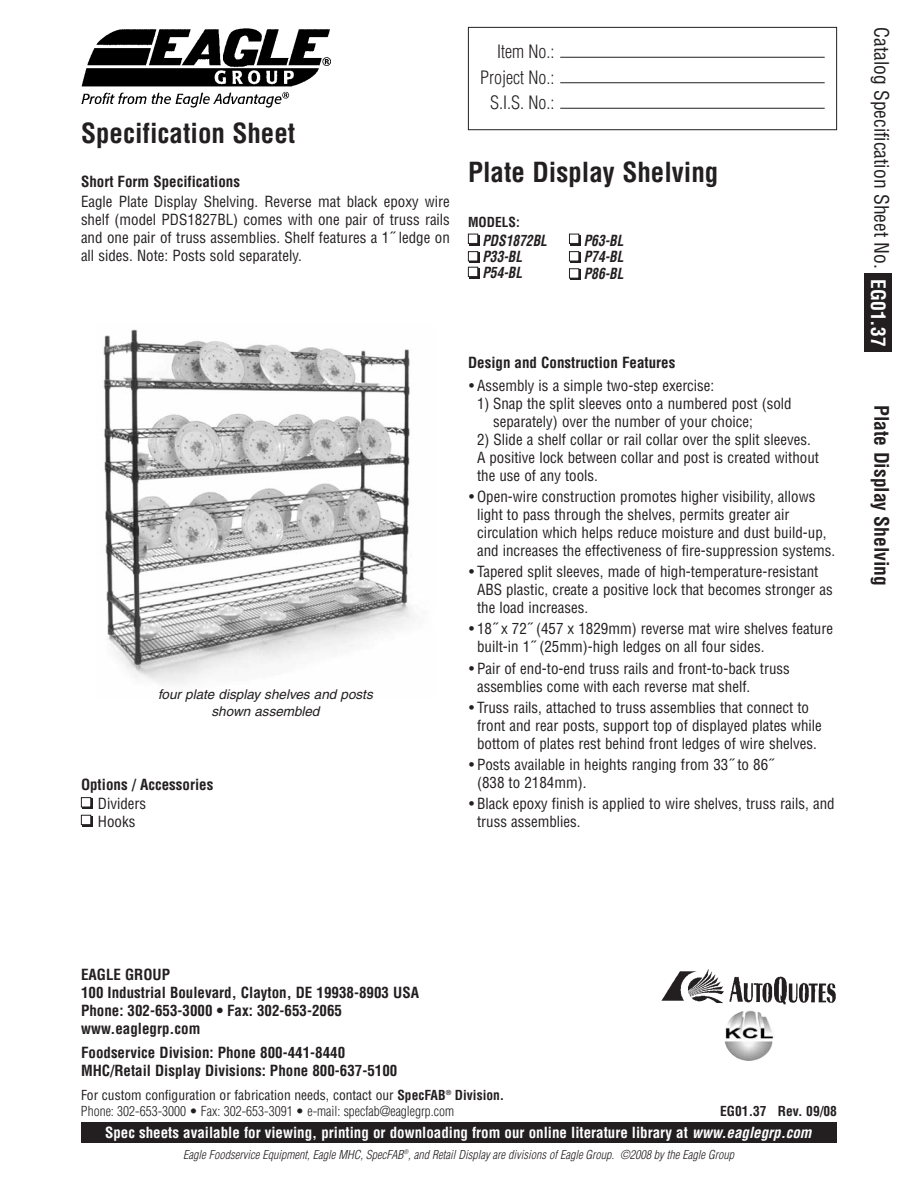
<style>
.page{position:relative;width:918px;height:1188px;background:#fff}
.page>*{position:absolute;margin:0;border:0;box-sizing:border-box;transform-origin:0 0}
.t1{font:700 condensed 27px "Helvetica";color:#231f20}
.t2{font:condensed 19.5px "Helvetica";color:#231f20}
.t3{font:700 condensed 19.5px "Helvetica";color:#231f20}
.t4{font:300 condensed 18px/25.5px "Helvetica";color:#231f20;text-align:right}
.t5{font:condensed 15px/18px "Helvetica";color:#231f20}
.t6{font:700 condensed 15px/18px "Helvetica";color:#231f20}
.t7{font:700 condensed 15px "Helvetica";color:#fff}
.t8{font:italic 700 condensed 15px/16.4px "Helvetica";color:#231f20;scale:.9 1}
.t9{font:300 condensed 13.5px/16.2px "Helvetica";color:#231f20}
.t10{font:italic 13.5px/16.2px "Helvetica";color:#231f20;text-align:center}
.t11{font:700 condensed 13.5px "Helvetica";color:#231f20}
.t12{font:italic 300 condensed 12px "Helvetica";color:#231f20}
.s1{font-weight:700;color:#fff}
.s2{font-weight:400}
.s3{font-weight:700}
.s4{font-style:italic}
</style>
<div class="page">
<div style="left:864px;top:274px;width:28px;height:78px;background:#231f20"></div>
<div style="left:468px;top:27px;width:369px;height:103px;border:1px solid #231f20"></div>
<hr style="left:560px;top:82px;width:265px;height:1px;background:#231f20">
<hr style="left:560px;top:57px;width:265px;height:1px;background:#231f20">
<hr style="left:560px;top:108px;width:265px;height:1px;background:#231f20">
<img style="left:81px;top:28px;width:250px;height:79px">
<div style="left:81px;top:1122px;width:756px;height:21px;background:#231f20"></div>
<div style="left:82px;top:799px;width:11px;height:10px;background:#231f20"></div>
<div style="left:81px;top:798px;width:10px;height:9px;background:#fff"></div>
<div style="left:81px;top:797px;width:10px;height:10px;border:1px solid #231f20"></div>
<svg style="left:724px;top:1010px;width:51px;height:51px"></svg>
<img style="left:724px;top:1011px;width:51px;height:49px;border-radius:50%">
<img style="left:662px;top:969px;width:174px;height:35px">
<div style="left:82px;top:816px;width:11px;height:10px;background:#231f20"></div>
<div style="left:81px;top:815px;width:10px;height:10px;background:#fff"></div>
<div style="left:81px;top:815px;width:10px;height:10px;border:1px solid #231f20"></div>
<div style="left:470px;top:235px;width:10px;height:10px;background:#231f20"></div>
<div style="left:468px;top:234px;width:10px;height:9px;background:#fff"></div>
<div style="left:468px;top:234px;width:10px;height:10px;border:1px solid #231f20"></div>
<div style="left:470px;top:253px;width:10px;height:10px;background:#231f20"></div>
<div style="left:468px;top:252px;width:10px;height:9px;background:#fff"></div>
<div style="left:468px;top:251px;width:10px;height:10px;border:1px solid #231f20"></div>
<div style="left:571px;top:235px;width:10px;height:10px;background:#231f20"></div>
<div style="left:569px;top:234px;width:10px;height:9px;background:#fff"></div>
<div style="left:569px;top:234px;width:10px;height:10px;border:1px solid #231f20"></div>
<div style="left:571px;top:253px;width:10px;height:10px;background:#231f20"></div>
<div style="left:569px;top:252px;width:10px;height:9px;background:#fff"></div>
<div style="left:569px;top:251px;width:10px;height:10px;border:1px solid #231f20"></div>
<div style="left:470px;top:268px;width:10px;height:10px;background:#231f20"></div>
<div style="left:468px;top:267px;width:10px;height:10px;background:#fff"></div>
<div style="left:468px;top:267px;width:10px;height:10px;border:1px solid #231f20"></div>
<div style="left:571px;top:270px;width:10px;height:10px;background:#231f20"></div>
<div style="left:569px;top:269px;width:10px;height:9px;background:#fff"></div>
<div style="left:569px;top:268px;width:10px;height:10px;border:1px solid #231f20"></div>
<img style="left:103px;top:329px;width:315px;height:355px">
<h1 class="t1" style="left:81px;top:118px;width:216px">Specification Sheet</h1>
<p class="t6" style="left:81px;top:173px;width:161px">Short Form Specifications</p>
<p class="t5" style="left:81px;top:193px;width:370px;text-align:justify">Eagle Plate Display Shelving. Reverse mat black epoxy wire shelf (model PDS1827BL) comes with one pair of truss rails and one pair of truss assemblies. Shelf features a 1˝ ledge on all sides. Note: Posts sold separately.</p>
<p class="t4" style="left:480px;top:39px;width:76px">Item No.:<br>Project No.:<br>S.I.S. No.:</p>
<h1 class="t1" style="left:468px;top:157px;width:252px">Plate Display Shelving</h1>
<p class="t11" style="left:468px;top:214px;width:53px">MODELS:</p>
<p class="t8" style="left:482px;top:232px;width:73px">PDS1872BL<br>P33-BL<br>P54-BL</p>
<p class="t8" style="left:584px;top:233px;width:46px;text-align:justify">P63-BL P74-BL P86-BL</p>
<p class="t10" style="left:158px;top:688px;width:216px">four plate display shelves and posts shown assembled</p>
<p class="t6" style="left:81px;top:776px;width:134px">Options / Accessories</p>
<p class="t5" style="left:98px;top:794px;width:50px">Dividers<br>Hooks</p>
<p class="t6" style="left:468px;top:354px;width:209px">Design and Construction Features</p>
<p class="t5" style="left:469px;top:376px;width:247px">• Assembly is a simple two-step exercise:</p>
<p class="t5" style="left:493px;top:394px;width:300px;text-indent:-16px">1) Snap the split sleeves onto a numbered post (sold separately) over the number of your choice;</p>
<p class="t5" style="left:477px;top:430px;width:344px">2) Slide a shelf collar or rail collar over the split sleeves.<br>A positive lock between collar and post is created without the use of any tools.</p>
<p class="t5" style="left:477px;top:488px;width:360px;text-indent:-8px">• Open-wire construction promotes higher visibility, allows light to pass through the shelves, permits greater air circulation which helps reduce moisture and dust build-up, and increases the effectiveness of fire-suppression systems.</p>
<p class="t5" style="left:477px;top:563px;width:357px;text-indent:-8px">• Tapered split sleeves, made of high-temperature-resistant<br>ABS plastic, create a positive lock that becomes stronger as the load increases.</p>
<p class="t5" style="left:477px;top:620px;width:358px;text-indent:-8px">• 18˝ x 72˝ (457 x 1829mm) reverse mat wire shelves feature built-in 1˝ (25mm)-high ledges on all four sides.</p>
<p class="t5" style="left:477px;top:659px;width:314px;text-indent:-8px">• Pair of end-to-end truss rails and front-to-back truss assemblies come with each reverse mat shelf.</p>
<p class="t5" style="left:477px;top:699px;width:346px;text-indent:-8px">• Truss rails, attached to truss assemblies that connect to front and rear posts, support top of displayed plates while bottom of plates rest behind front ledges of wire shelves.</p>
<p class="t5" style="left:477px;top:756px;width:298px;text-indent:-8px">• Posts available in heights ranging from 33˝ to 86˝ (838 to 2184mm).</p>
<p class="t5" style="left:477px;top:795px;width:359px;text-indent:-8px">• Black epoxy finish is applied to wire shelves, truss rails, and truss assemblies.</p>
<h2 class="t2" style="left:893px;top:27px;width:321px;rotate:90deg">Catalog Specification Sheet No. <span class="s1">EG01.37</span></h2>
<h2 class="t3" style="left:893px;top:405px;width:182px;rotate:90deg">Plate Display Shelving</h2>
<p class="t6" style="left:81px;top:965px;width:340px">EAGLE GROUP<br>100 Industrial Boulevard, Clayton, DE 19938-8903 USA<br>Phone: 302-653-3000 • Fax: 302-653-2065 www.eaglegrp.com</p>
<p class="t6" style="left:81px;top:1044px;width:318px">Foodservice Division: Phone 800-441-8440<br>MHC/Retail Display Divisions: Phone 800-637-5100</p>
<p class="t9" style="left:81px;top:1087px;width:425px"><span class="s2">For custom configuration or fabrication needs, contact our</span> <span class="s3">SpecFAB</span><sup>®</sup> <span class="s3">Division.<br></span>Phone: 302-653-3000 • Fax: 302-653-3091 • e-mail: specfab@eaglegrp.com</p>
<p class="t11" style="left:720px;top:1103px;width:118px">EG01.37 Rev. 09/08</p>
<p class="t7" style="left:105px;top:1124px;width:708px">Spec sheets available for viewing, printing or downloading from our online literature library at <span class="s4">www.eaglegrp.com</span></p>
<p class="t12" style="left:183px;top:1148px;width:552px">Eagle Foodservice Equipment, Eagle MHC, SpecFAB<sup>®</sup>, and Retail Display are divisions of Eagle Group. ©2008 by the Eagle Group</p>
</div>
